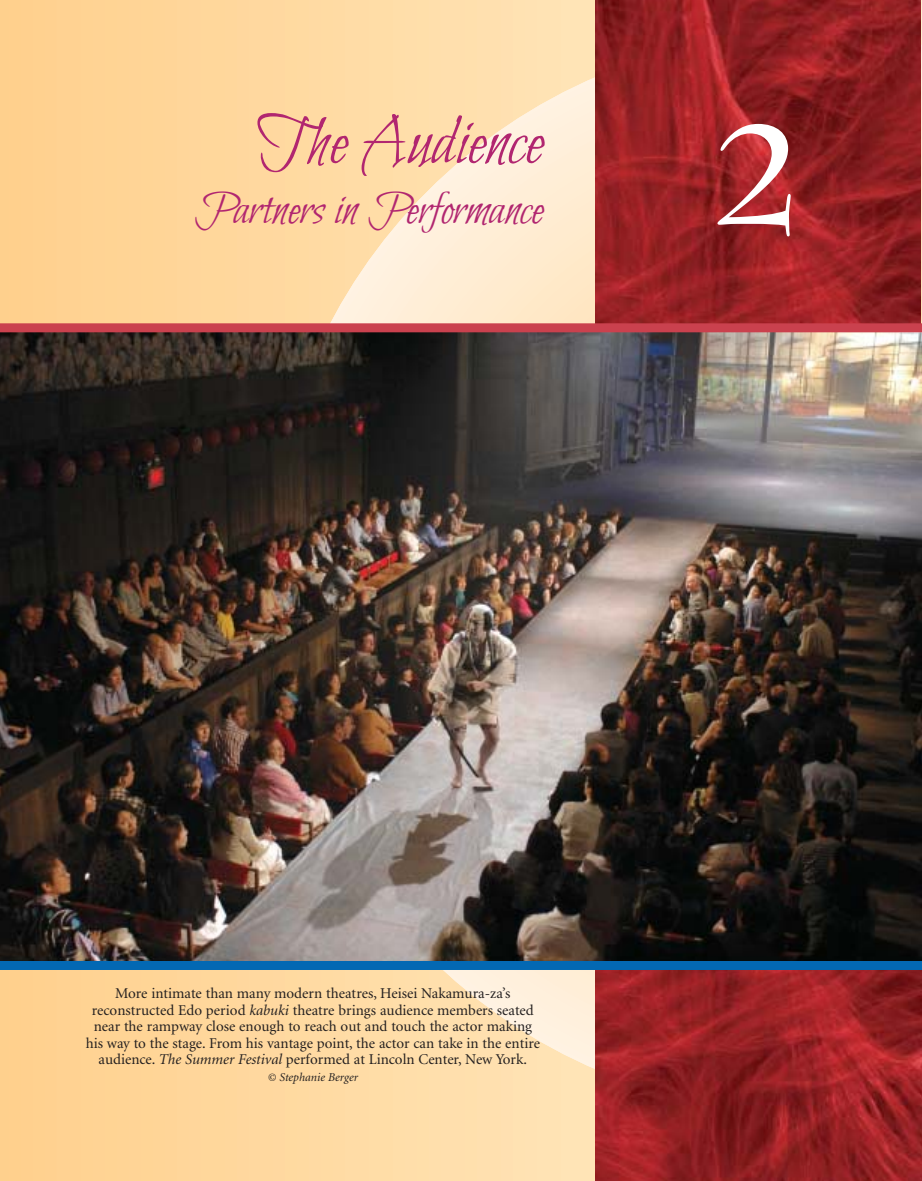
<style>
.page{position:relative;width:922px;height:1181px;background:#fff}
.page>*{position:absolute;margin:0;border:0;box-sizing:border-box;transform-origin:0 0}
.t1{font:700 144px "Bernhard Modern BT";color:#fff}
.t2{font:72px "Bilbo ROB";color:#b12670}
.t3{font:48px "Bilbo ROB";color:#b12670}
.t4{font:15px/16.5px "Minion";color:#231f1f;text-align:center}
.t5{font:italic 12px "Minion";color:#231f1f}
.s1{font-style:italic}
</style>
<div class="page">
<hr style="left:921px;top:0;width:1px;height:1181px;background:#ffefcf">
<img style="left:921px;top:327px;width:1px;height:636px">
<img style="left:0;top:0;width:921px;height:1181px">
<h2 class="t2" style="left:256px;top:113px;width:288px">The Audience</h2>
<h3 class="t3" style="left:195px;top:190px;width:350px">Partners in P erformance</h3>
<h1 class="t1" style="left:716px;top:104px;width:85px">2</h1>
<p class="t4" style="left:86px;top:986px;width:455px">More intimate than many modern theatres, Heisei Nakamura-za’s reconstructed Edo period <span class="s1">kabuki</span> theatre brings audience members seated near the rampway close enough to reach out and touch the actor making his way to the stage. From his vantage point, the actor can take in the entire audience. <span class="s1">The Summer Festival</span> performed at Lincoln Center, New York.</p>
<p class="t5" style="left:268px;top:1072px;width:92px">© Stephanie Berger</p>
</div>
